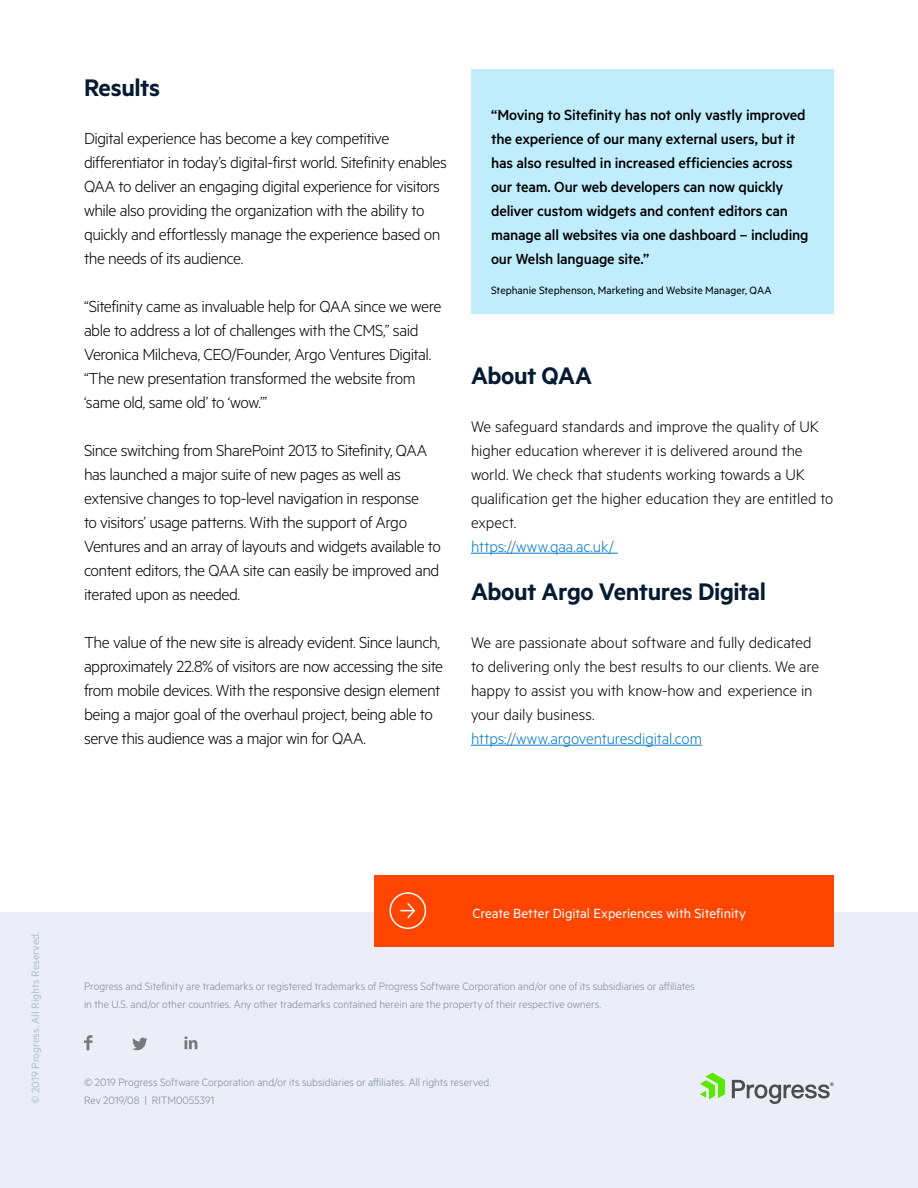
<style>
.page{position:relative;width:918px;height:1188px;background:#fff}
.page>*{position:absolute;margin:0;border:0;box-sizing:border-box;transform-origin:0 0}
.Body{font:600 27px "Metric";letter-spacing:-.015em;color:#061a32}
.Body-2{font:300 18px/24px "Metric";letter-spacing:-.03em;color:#000}
.Body-3{font:300 17.25px/24px "Metric";letter-spacing:-.005em;color:#000}
.Quotes_Names{font:500 16.5px/24px "Metric";letter-spacing:-.015em;color:#000}
.t1{font:15px "Metric";color:#fff}
.t2{font:300 12px/18px "Metric";color:#7d8794}
.Quotes_Names-2{font:12px "Metric";color:#000}
.t3{font:12px "Metric";color:#b4bdc6}
.s1{color:#037ac4}
</style>
<div class="page">
<div style="left:0;top:912px;width:918px;height:276px;background:#eceef7"></div>
<svg style="left:700px;top:1073px;width:25px;height:26px"></svg>
<svg style="left:732px;top:1080px;width:102px;height:24px"></svg>
<svg style="left:84px;top:1035px;width:8px;height:15px"></svg>
<svg style="left:132px;top:1038px;width:16px;height:12px"></svg>
<svg style="left:184px;top:1036px;width:13px;height:13px"></svg>
<div style="left:374px;top:876px;width:460px;height:71px;background:#ff4500"></div>
<div style="left:389px;top:892px;width:37px;height:37px;border:2px solid #fff;border-radius:50%"></div>
<svg style="left:400px;top:903px;width:16px;height:16px"></svg>
<hr style="left:471px;top:553px;width:147px;height:1px;background:#037ac4">
<hr style="left:471px;top:745px;width:231px;height:1px;background:#037ac4">
<div style="left:471px;top:70px;width:363px;height:244px;background:#bfedfc"></div>
<p class="Body" style="left:84px;top:72px;width:78px">Results</p>
<p class="Body-2" style="left:84px;top:126px;width:364px">Digital experience has become a key competitive differentiator in today’s digital-first world. Sitefinity enables QAA to deliver an engaging digital experience for visitors while also providing the organization with the ability to quickly and effortlessly manage the experience based on the needs of its audience.</p>
<p class="Body-2" style="left:84px;top:294px;width:359px">“Sitefinity came as invaluable help for QAA since we were able to address a lot of challenges with the CMS,” said Veronica Milcheva, CEO/Founder, Argo Ventures Digital. “The new presentation transformed the website from ‘same old, same old’ to ‘wow.’”</p>
<p class="Body-2" style="left:84px;top:438px;width:359px">Since switching from SharePoint 2013 to Sitefinity, QAA has launched a major suite of new pages as well as extensive changes to top-level navigation in response<br>to visitors’ usage patterns. With the support of Argo Ventures and an array of layouts and widgets available to content editors, the QAA site can easily be improved and iterated upon as needed.</p>
<p class="Body-2" style="left:84px;top:630px;width:361px">The value of the new site is already evident. Since launch, approximately 22.8% of visitors are now accessing the site from mobile devices. With the responsive design element being a major goal of the overhaul project, being able to serve this audience was a major win for QAA.</p>
<p class="Quotes_Names" style="left:491px;top:102px;width:319px">“Moving to Sitefinity has not only vastly improved the experience of our many external users, but it has also resulted in increased efficiencies across our team. Our web developers can now quickly deliver custom widgets and content editors can manage all websites via one dashboard – including our Welsh language site.”</p>
<p class="Quotes_Names-2" style="left:491px;top:283px;width:282px">Stephanie Stephenson, Marketing and Website Manager, QAA</p>
<p class="Body" style="left:471px;top:360px;width:123px">About QAA</p>
<p class="Body-3" style="left:471px;top:414px;width:364px">We safeguard standards and improve the quality of UK higher education wherever it is delivered around the world. We check that students working towards a UK qualification get the higher education they are entitled to expect.<br><span class="s1">https://www.qaa.ac.uk/</span></p>
<p class="Body" style="left:471px;top:576px;width:297px">About Argo Ventures Digital</p>
<p class="Body-3" style="left:471px;top:630px;width:350px">We are passionate about software and fully dedicated to delivering only the best results to our clients. We are happy to assist you with know-how and experience in your daily business. <span class="s1">https://www.argoventuresdigital.com</span></p>
<p class="t3" style="left:29px;top:1104px;width:174px;rotate:-90deg">© 2019 Progress. All Rights Reserved.</p>
<p class="t1" style="left:473px;top:905px;width:275px">Create Better Digital Experiences with Sitefinity</p>
<p class="t2" style="left:84px;top:977px;width:613px">Progress and Sitefinity are trademarks or registered trademarks of Progress Software Corporation and/or one of its subsidiaries or affiliates in the U.S. and/or other countries. Any other trademarks contained herein are the property of their respective owners.</p>
<p class="t2" style="left:84px;top:1073px;width:409px">© 2019 Progress Software Corporation and/or its subsidiaries or affiliates. All rights reserved.</p>
<p class="t2" style="left:84px;top:1091px;width:132px">Rev 2019/08 | RITM0055391</p>
</div>
